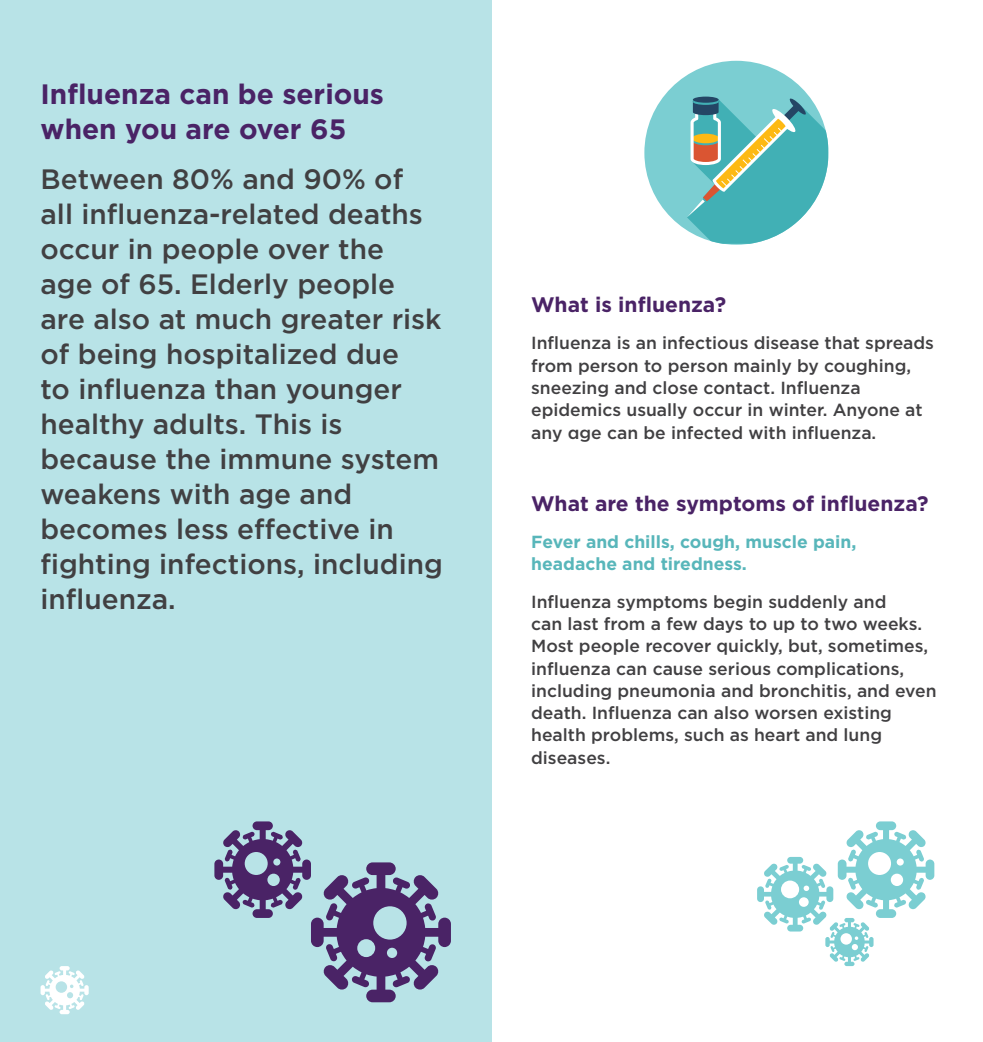
<style>
.page{position:relative;width:983px;height:1042px;background:#fff}
.page>*{position:absolute;margin:0;border:0;box-sizing:border-box;transform-origin:0 0}
.t1{font:500 28px/35px "Gotham";color:#414042}
.t2{font:700 28px/35px "Gotham";color:#4a2366}
.t3{font:700 21px "Gotham";color:#4a2366}
.t4{font:500 17.5px/22.2px "Gotham";color:#414042}
.t5{font:700 17.5px/22.4px "Gotham";color:#58b6ba}
</style>
<div class="page">
<div style="left:0;top:0;width:491px;height:1042px;background:#b8e3e7"></div>
<svg style="left:214px;top:821px;width:237px;height:181px"></svg>
<svg style="left:41px;top:966px;width:48px;height:48px"></svg>
<svg style="left:757px;top:821px;width:177px;height:145px"></svg>
<div style="left:644px;top:61px;width:184px;height:184px;background:#7bced2;border-radius:50%"></div>
<div style="left:692px;top:97px;width:26px;height:6px;background:#244665;border-radius:50%"></div>
<svg style="left:686px;top:98px;width:141px;height:146px"></svg>
<h1 class="t2" style="left:41px;top:76px;width:345px">Influenza can be serious when you are over 65</h1>
<p class="t1" style="left:41px;top:161px;width:403px">Between 80% and 90% of<br>all influenza-related deaths occur in people over the age of 65. Elderly people are also at much greater risk of being hospitalized due<br>to influenza than younger healthy adults. This is because the immune system weakens with age and becomes less effective in fighting infections, including influenza.</p>
<p class="t3" style="left:531px;top:291px;width:196px">What is influenza?</p>
<p class="t4" style="left:531px;top:332px;width:404px">Influenza is an infectious disease that spreads from person to person mainly by coughing, sneezing and close contact. Influenza epidemics usually occur in winter. Anyone at any age can be infected with influenza.</p>
<p class="t3" style="left:531px;top:489px;width:398px">What are the symptoms of influenza?</p>
<p class="t5" style="left:531px;top:530px;width:327px">Fever and chills, cough, muscle pain, headache and tiredness.</p>
<p class="t4" style="left:531px;top:590px;width:407px">Influenza symptoms begin suddenly and<br>can last from a few days to up to two weeks.<br>Most people recover quickly, but, sometimes, influenza can cause serious complications, including pneumonia and bronchitis, and even death. Influenza can also worsen existing health problems, such as heart and lung diseases.</p>
</div>
